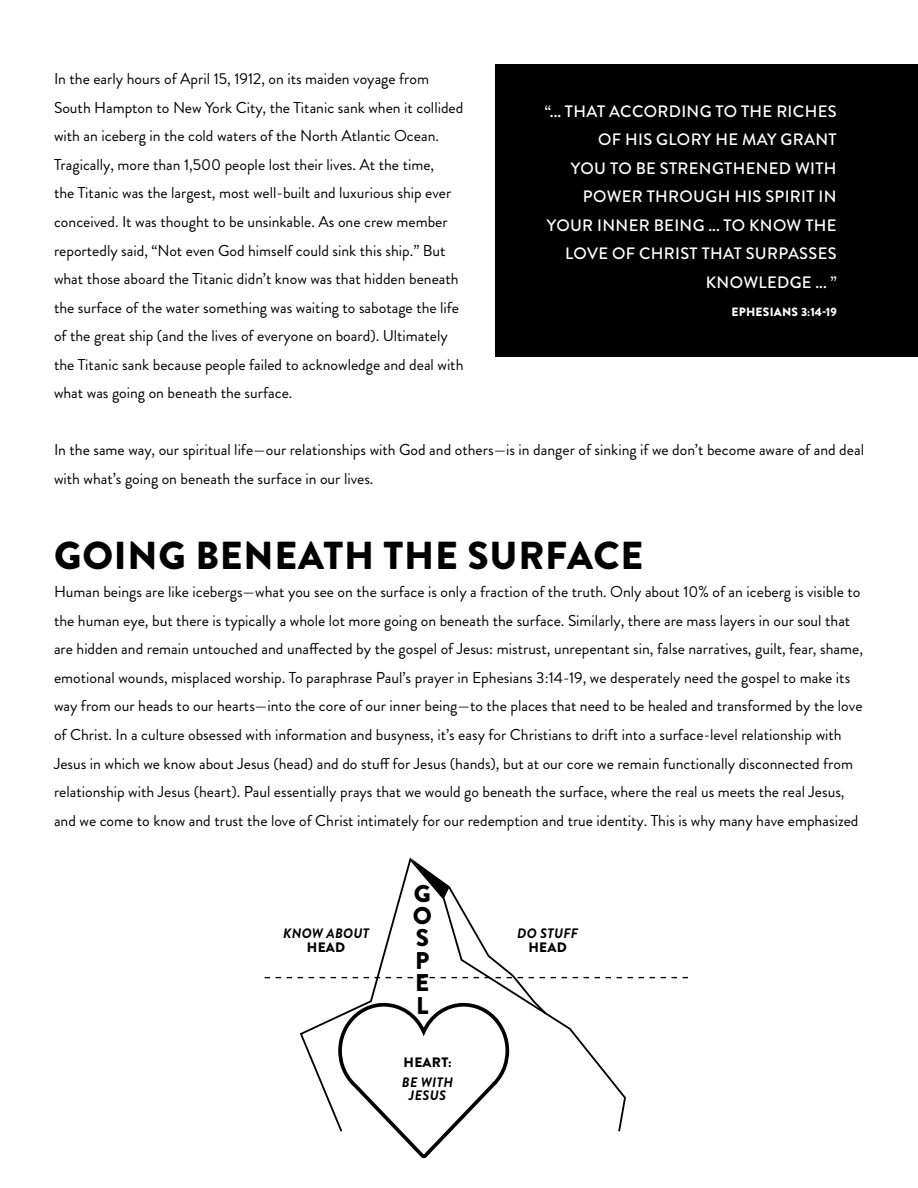
<style>
.page{position:relative;width:918px;height:1188px;background:#fff}
.page>*{position:absolute;margin:0;border:0;box-sizing:border-box;transform-origin:0 0}
.t1{font:900 39px "Brandon Grotesque";letter-spacing:.02em;color:#000}
.t2{font:900 24.3px/22.4px "Brandon Grotesque";color:#000;text-align:justify}
.t3{font:500 16.5px/28.5px "Brandon Grotesque";letter-spacing:.02em;color:#fff;text-align:right}
.t4{font:15.75px/28.5px "Brandon Grotesque";color:#000}
.t5{font:italic 700 13.65px/13.6px "Brandon Grotesque";letter-spacing:.02em;color:#000;text-align:center}
.t6{font:900 13.65px "Brandon Grotesque";letter-spacing:.02em;color:#000}
.t7{font:900 12px "Brandon Grotesque";letter-spacing:.02em;color:#fff}
</style>
<div class="page">
<svg style="left:265px;top:858px;width:423px;height:301px"></svg>
<div style="left:496px;top:65px;width:422px;height:292px;background:#000"></div>
<div style="left:495px;top:65px;width:382px;height:292px;background:#000"></div>
<p class="t4" style="left:54px;top:65px;width:411px">In the early hours of April 15, 1912, on its maiden voyage from South Hampton to New York City, the Titanic sank when it collided with an iceberg in the cold waters of the North Atlantic Ocean.<br>Tragically, more than 1,500 people lost their lives. At the time,<br>the Titanic was the largest, most well-built and luxurious ship ever conceived. It was thought to be unsinkable. As one crew member reportedly said, “Not even God himself could sink this ship.” But what those aboard the Titanic didn’t know was that hidden beneath the surface of the water something was waiting to sabotage the life of the great ship (and the lives of everyone on board). Ultimately the Titanic sank because people failed to acknowledge and deal with what was going on beneath the surface.</p>
<p class="t3" style="left:545px;top:97px;width:294px">“... THAT ACCORDING TO THE RICHES<br>OF HIS GLORY HE MAY GRANT<br>YOU TO BE STRENGTHENED WITH<br>POWER THROUGH HIS SPIRIT IN<br>YOUR INNER BEING ... TO KNOW THE<br>LOVE OF CHRIST THAT SURPASSES<br>KNOWLEDGE ... ”</p>
<p class="t7" style="left:732px;top:304px;width:107px">EPHESIANS 3:14-19</p>
<p class="t4" style="left:54px;top:436px;width:812px">In the same way, our spiritual life—our relationships with God and others—is in danger of sinking if we don’t become aware of and deal with what’s going on beneath the surface in our lives.</p>
<h1 class="t1" style="left:54px;top:528px;width:591px">GOING BENEATH THE SURFACE</h1>
<p class="t4" style="left:54px;top:578px;width:811px">Human beings are like icebergs—what you see on the surface is only a fraction of the truth. Only about 10% of an iceberg is visible to the human eye, but there is typically a whole lot more going on beneath the surface. Similarly, there are mass layers in our soul that are hidden and remain untouched and unaffected by the gospel of Jesus: mistrust, unrepentant sin, false narratives, guilt, fear, shame, emotional wounds, misplaced worship. To paraphrase Paul’s prayer in Ephesians 3:14-19, we desperately need the gospel to make its way from our heads to our hearts—into the core of our inner being—to the places that need to be healed and transformed by the love of Christ. In a culture obsessed with information and busyness, it’s easy for Christians to drift into a surface-level relationship with Jesus in which we know about Jesus (head) and do stuff for Jesus (hands), but at our core we remain functionally disconnected from relationship with Jesus (heart). Paul essentially prays that we would go beneath the surface, where the real us meets the real Jesus, and we come to know and trust the love of Christ intimately for our redemption and true identity. This is why many have emphasized</p>
<p class="t5" style="left:283px;top:927px;width:88px">KNOW ABOUT</p>
<p class="t6" style="left:307px;top:937px;width:40px">HEAD</p>
<h2 class="t2" style="left:413px;top:882px;width:21px">G O S P E L</h2>
<p class="t6" style="left:404px;top:1053px;width:50px">HEART:</p>
<p class="t5" style="left:402px;top:1075px;width:53px">BE WITH<br>JESUS</p>
<p class="t5" style="left:517px;top:927px;width:62px">DO STUFF</p>
<p class="t6" style="left:528px;top:937px;width:40px">HEAD</p>
</div>
